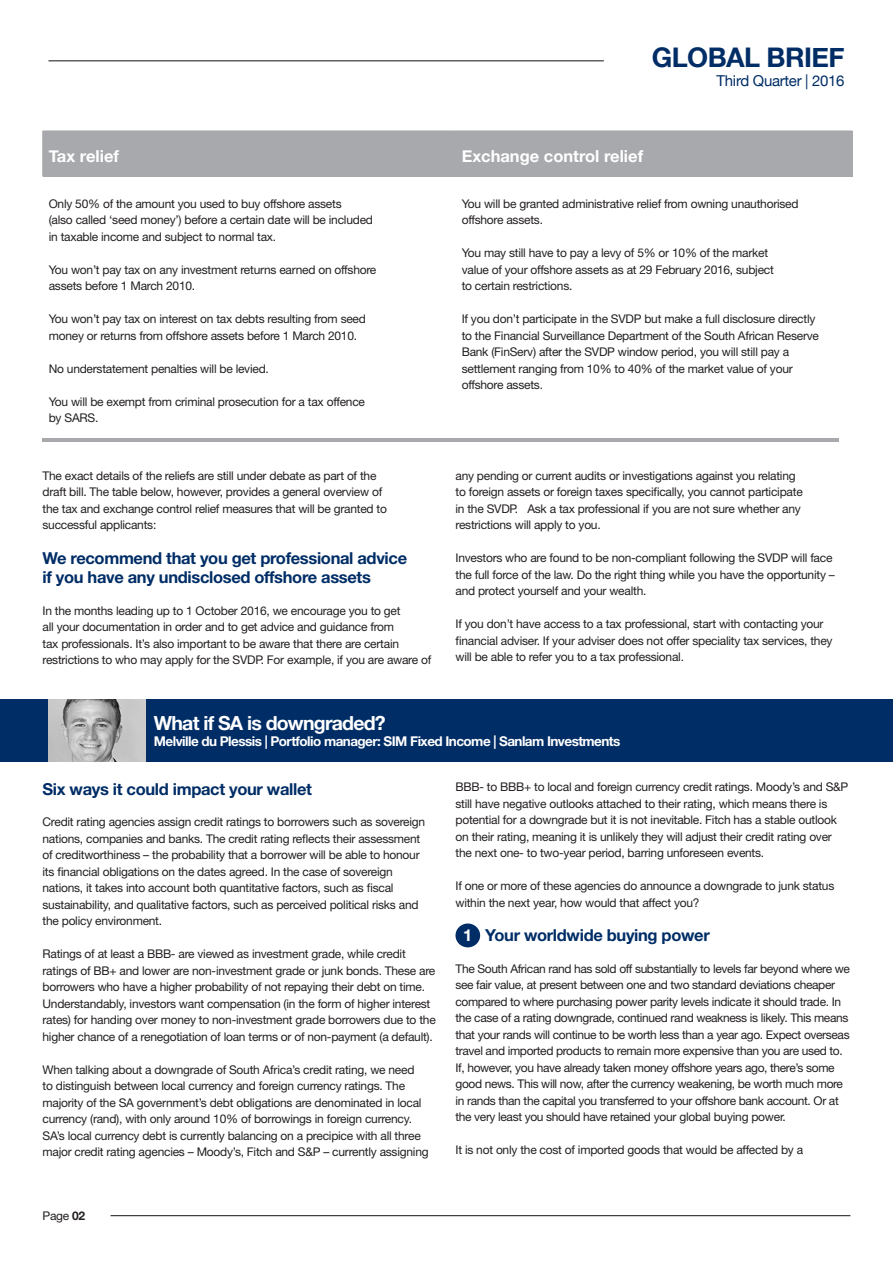
<style>
.page{position:relative;width:893px;height:1263px;background:#fff}
.page>*{position:absolute;margin:0;border:0;box-sizing:border-box;transform-origin:0 0}
.t1{font:700 27px "Helvetica Neue";letter-spacing:-.02em;color:#002d66}
.t2{font:700 19.5px "Helvetica Neue LT Std";letter-spacing:-.04em;color:#fff}
.t3{font:700 16.5px/19.5px "Helvetica Neue LT Std";letter-spacing:-.02em;color:#002d66}
.t4{font:700 16.5px "Helvetica Neue";color:#fff}
.t5{font:700 16.5px "Helvetica Neue LT Std";color:#fff}
.t6{font:15px "Helvetica Neue";letter-spacing:-.02em;color:#002d66}
.t7{font:700 13.5px "Helvetica Neue LT Std";letter-spacing:-.04em;color:#fff}
.t8{font:12px/16.5px "Helvetica Neue LT Std";letter-spacing:-.02em;color:#231f20}
.s1{font-weight:700}
</style>
<div class="page">
<div style="left:456px;top:131px;width:396px;height:45px;background:#a8a9ad"></div>
<hr style="left:48px;top:60px;width:556px;height:1px;background:#231f20">
<div style="left:0;top:699px;width:893px;height:63px;background:#002d66"></div>
<img style="left:48px;top:699px;width:97px;height:63px">
<hr style="left:111px;top:1215px;width:739px;height:1px;background:#231f20">
<div style="left:455px;top:923px;width:25px;height:24px;background:#002d66;border-radius:50%"></div>
<div style="left:43px;top:131px;width:412px;height:45px;background:#a8a9ad"></div>
<hr style="left:42px;top:131px;width:1px;height:45px;background:#a8a9ad">
<hr style="left:455px;top:131px;width:1px;height:45px;background:#a8a9ad">
<hr style="left:43px;top:438px;width:796px;height:4px;background:#a8a9ad">
<p class="t1" style="left:652px;top:36px;width:194px">GLOBAL BRIEF</p>
<p class="t6" style="left:717px;top:70px;width:129px">Third Quarter | 2016</p>
<p class="t4" style="left:49px;top:143px;width:72px">Tax relief</p>
<p class="t8" style="left:49px;top:195px;width:294px">Only 50% of the amount you used to buy offshore assets</p>
<p class="t8" style="left:49px;top:211px;width:326px">(also called ‘seed money’) before a certain date will be included</p>
<p class="t8" style="left:49px;top:228px;width:229px">in taxable income and subject to normal tax.</p>
<p class="t8" style="left:49px;top:261px;width:329px">You won’t pay tax on any investment returns earned on offshore assets before 1 March 2010.</p>
<p class="t8" style="left:49px;top:310px;width:319px">You won’t pay tax on interest on tax debts resulting from seed</p>
<p class="t8" style="left:49px;top:327px;width:310px">money or returns from offshore assets before 1 March 2010.</p>
<p class="t8" style="left:49px;top:360px;width:222px">No understatement penalties will be levied.</p>
<p class="t8" style="left:49px;top:393px;width:318px">You will be exempt from criminal prosecution for a tax offence</p>
<p class="t8" style="left:49px;top:409px;width:51px">by SARS.</p>
<p class="t8" style="left:43px;top:467px;width:346px">The exact details of the reliefs are still under debate as part of the draft bill. The table below, however, provides a general overview of the tax and exchange control relief measures that will be granted to successful applicants:</p>
<p class="t3" style="left:43px;top:548px;width:366px">We recommend that you get professional advice if you have any undisclosed offshore assets</p>
<p class="t8" style="left:43px;top:602px;width:390px">In the months leading up to 1 October 2016, we encourage you to get<br>all your documentation in order and to get advice and guidance from<br>tax professionals. It’s also important to be aware that there are certain restrictions to who may apply for the SVDP. For example, if you are aware of</p>
<p class="t4" style="left:462px;top:143px;width:183px">Exchange control relief</p>
<p class="t8" style="left:462px;top:195px;width:338px">You will be granted administrative relief from owning unauthorised offshore assets.</p>
<p class="t8" style="left:462px;top:244px;width:308px">You may still have to pay a levy of 5% or 10% of the market</p>
<p class="t8" style="left:462px;top:261px;width:314px">value of your offshore assets as at 29 February 2016, subject</p>
<p class="t8" style="left:462px;top:277px;width:112px">to certain restrictions.</p>
<p class="t8" style="left:462px;top:310px;width:359px">If you don’t participate in the SVDP but make a full disclosure directly to the Financial Surveillance Department of the South African Reserve Bank (FinServ) after the SVDP window period, you will still pay a settlement ranging from 10% to 40% of the market value of your offshore assets.</p>
<p class="t8" style="left:455px;top:467px;width:349px">any pending or current audits or investigations against you relating to foreign assets or foreign taxes specifically, you cannot participate in the SVDP. Ask a tax professional if you are not sure whether any restrictions will apply to you.</p>
<p class="t8" style="left:455px;top:550px;width:381px">Investors who are found to be non-compliant following the SVDP will face the full force of the law. Do the right thing while you have the opportunity – and protect yourself and your wealth.</p>
<p class="t8" style="left:455px;top:616px;width:379px">If you don’t have access to a tax professional, start with contacting your financial adviser. If your adviser does not offer speciality tax services, they will be able to refer you to a tax professional.</p>
<p class="t2" style="left:154px;top:710px;width:233px">What if SA is downgraded?</p>
<p class="t7" style="left:154px;top:733px;width:468px">Melville du Plessis | Portfolio manager: SIM Fixed Income | Sanlam Investments</p>
<p class="t3" style="left:43px;top:779px;width:271px">Six ways it could impact your wallet</p>
<p class="t8" style="left:43px;top:813px;width:384px">Credit rating agencies assign credit ratings to borrowers such as sovereign nations, companies and banks. The credit rating reflects their assessment</p>
<p class="t8" style="left:43px;top:846px;width:379px">of creditworthiness – the probability that a borrower will be able to honour</p>
<p class="t8" style="left:43px;top:863px;width:352px">its financial obligations on the dates agreed. In the case of sovereign</p>
<p class="t8" style="left:43px;top:879px;width:378px">nations, it takes into account both quantitative factors, such as fiscal sustainability, and qualitative factors, such as perceived political risks and the policy environment.</p>
<p class="t8" style="left:43px;top:945px;width:395px">Ratings of at least a BBB- are viewed as investment grade, while credit ratings of BB+ and lower are non-investment grade or junk bonds. These are borrowers who have a higher probability of not repaying their debt on time.<br>Understandably, investors want compensation (in the form of higher interest rates) for handing over money to non-investment grade borrowers due to the higher chance of a renegotiation of loan terms or of non-payment (a default).</p>
<p class="t8" style="left:43px;top:1061px;width:388px">When talking about a downgrade of South Africa’s credit rating, we need<br>to distinguish between local currency and foreign currency ratings. The majority of the SA government’s debt obligations are denominated in local currency (rand), with only around 10% of borrowings in foreign currency.<br>SA’s local currency debt is currently balancing on a precipice with all three major credit rating agencies – Moody’s, Fitch and S&amp;P – currently assigning</p>
<p class="t8" style="left:455px;top:779px;width:394px">BBB- to BBB+ to local and foreign currency credit ratings. Moody’s and S&amp;P still have negative outlooks attached to their rating, which means there is potential for a downgrade but it is not inevitable. Fitch has a stable outlook on their rating, meaning it is unlikely they will adjust their credit rating over the next one- to two-year period, barring unforeseen events.</p>
<p class="t8" style="left:455px;top:878px;width:380px">If one or more of these agencies do announce a downgrade to junk status within the next year, how would that affect you?</p>
<p class="t3" style="left:485px;top:925px;width:226px">Your worldwide buying power</p>
<p class="t8" style="left:455px;top:960px;width:396px">The South African rand has sold off substantially to levels far beyond where we see fair value, at present between one and two standard deviations cheaper compared to where purchasing power parity levels indicate it should trade. In the case of a rating downgrade, continued rand weakness is likely. This means that your rands will continue to be worth less than a year ago. Expect overseas travel and imported products to remain more expensive than you are used to.<br>If, however, you have already taken money offshore years ago, there’s some good news. This will now, after the currency weakening, be worth much more in rands than the capital you transferred to your offshore bank account. Or at the very least you should have retained your global buying power.</p>
<p class="t8" style="left:455px;top:1142px;width:349px">It is not only the cost of imported goods that would be affected by a</p>
<p class="t5" style="left:463px;top:925px;width:11px">1</p>
<p class="t8" style="left:43px;top:1207px;width:44px">Page <span class="s1">02</span></p>
</div>
